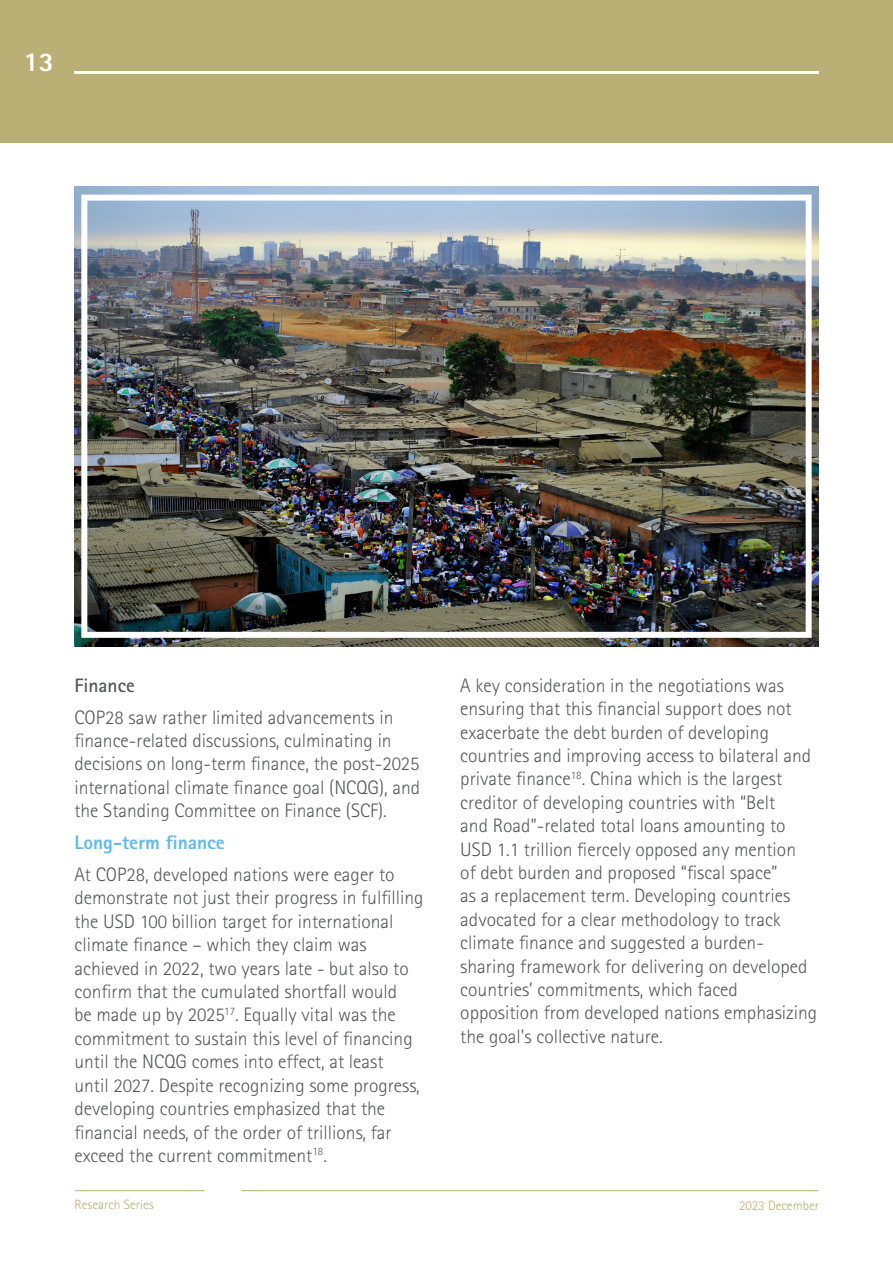
<style>
.page{position:relative;width:893px;height:1263px;background:#fff}
.page>*{position:absolute;margin:0;border:0;box-sizing:border-box;transform-origin:0 0}
.t1{font:800 27px "Rotis Sans Serif Std";color:#fff}
.t2{font:300 19.5px/23.4px "Rotis Sans Serif Std";color:#57585a}
.t3{font:800 19.5px "Rotis Sans Serif Std";color:#63bae8}
.t4{font:700 19.5px "Rotis Sans Serif Std";color:#57585a}
.t5{font:300 13.5px "Rotis Sans Serif Std";color:#baaf75}
</style>
<div class="page">
<div style="left:0;top:0;width:893px;height:143px;background:#baaf75"></div>
<hr style="left:74px;top:71px;width:745px;height:3px;background:#fff">
<img style="left:74px;top:186px;width:745px;height:460px">
<div style="left:81px;top:195px;width:731px;height:443px;border:6px solid #fff"></div>
<hr style="left:74px;top:1190px;width:131px;height:1px;background:#baaf75">
<hr style="left:242px;top:1190px;width:577px;height:1px;background:#baaf75">
<p class="t1" style="left:24px;top:45px;width:32px">13</p>
<p class="t4" style="left:74px;top:673px;width:62px">Finance</p>
<p class="t2" style="left:74px;top:705px;width:347px">COP28 saw rather limited advancements in finance-related discussions, culminating in decisions on long-term finance, the post-2025 international climate finance goal (NCQG), and the Standing Committee on Finance (SCF).</p>
<p class="t3" style="left:74px;top:830px;width:152px">Long-term finance</p>
<p class="t2" style="left:74px;top:863px;width:351px">At COP28, developed nations were eager to demonstrate not just their progress in fulfilling the USD 100 billion target for international climate finance – which they claim was achieved in 2022, two years late - but also to confirm that the cumulated shortfall would<br>be made up by 2025<sup>17</sup>. Equally vital was the commitment to sustain this level of financing until the NCQG comes into effect, at least<br>until 2027. Despite recognizing some progress, developing countries emphasized that the financial needs, of the order of trillions, far exceed the current commitment<sup>18</sup>.</p>
<p class="t2" style="left:460px;top:673px;width:359px">A key consideration in the negotiations was ensuring that this financial support does not exacerbate the debt burden of developing countries and improving access to bilateral and private finance<sup>18</sup>. China which is the largest creditor of developing countries with “Belt<br>and Road”-related total loans amounting to USD 1.1 trillion fiercely opposed any mention<br>of debt burden and proposed “fiscal space”<br>as a replacement term. Developing countries advocated for a clear methodology to track climate finance and suggested a burden&shy;sharing framework for delivering on developed countries’ commitments, which faced opposition from developed nations emphasizing the goal's collective nature.</p>
<p class="t5" style="left:74px;top:1197px;width:81px">Research Series</p>
<p class="t5" style="left:739px;top:1197px;width:81px">2023 December</p>
</div>
